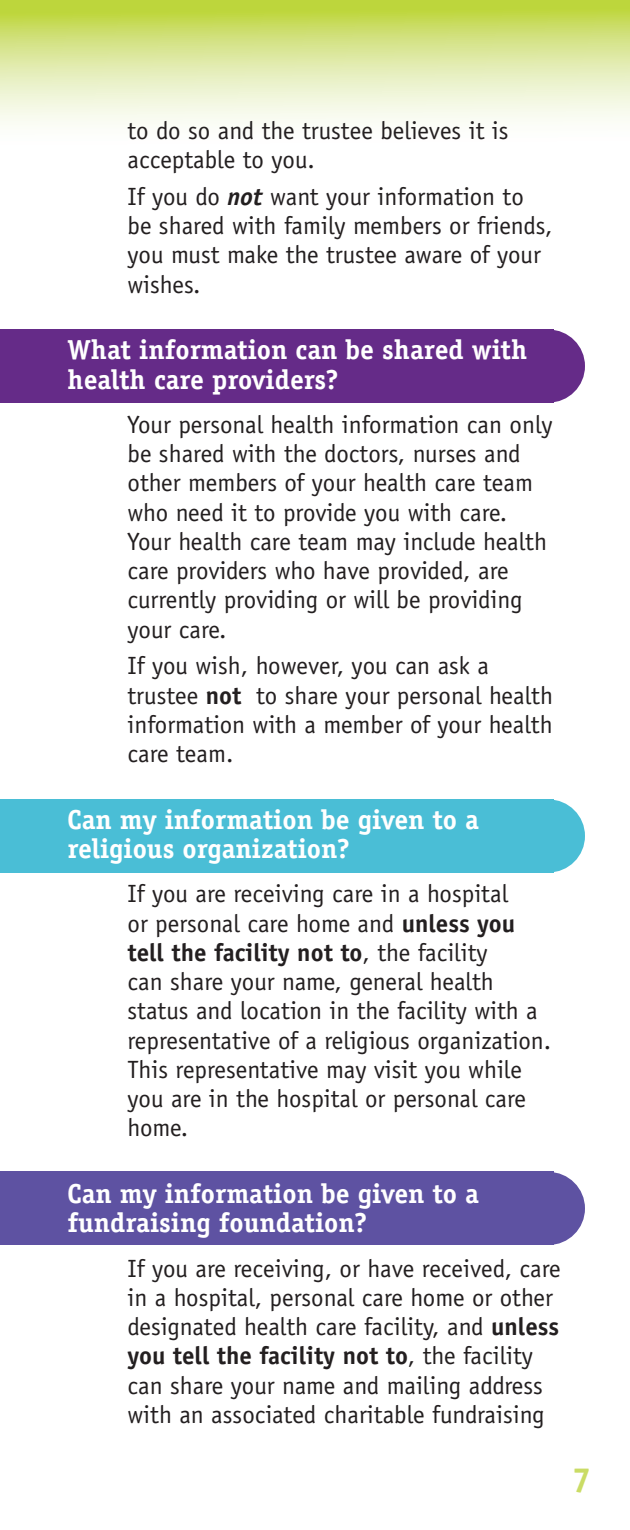
<style>
.page{position:relative;width:630px;height:1530px;background:#fff}
.page>*{position:absolute;margin:0;border:0;box-sizing:border-box;transform-origin:0 0}
.t1{font:700 35px "Officina Sans";color:#cadc65}
.t2{font:700 27.5px/29.2px "Officina Serif";color:#fff}
.text{font:25px/29.2px "Officina Sans";color:#231f20}
.s1{font-weight:700;font-style:italic}
.s2{font-weight:700}
</style>
<div class="page">
<svg style="left:0;top:0;width:630px;height:125px;background:#dde9a2"></svg>
<div style="left:0;top:330px;width:554px;height:73px;background:#652b88"></div>
<div style="left:512px;top:330px;width:73px;height:73px;background:#652b88;border-radius:50%"></div>
<div style="left:0;top:799px;width:554px;height:73px;background:#4abed6"></div>
<div style="left:512px;top:799px;width:73px;height:73px;background:#4abed6;border-radius:50%"></div>
<div style="left:0;top:1172px;width:554px;height:73px;background:#5e52a2"></div>
<div style="left:512px;top:1172px;width:73px;height:73px;background:#5e52a2;border-radius:50%"></div>
<p class="text" style="left:128px;top:116px;width:383px">to do so and the trustee believes it is acceptable to you.</p>
<p class="text" style="left:128px;top:182px;width:427px">If you do <span class="s1">not</span> want your information to be shared with family members or friends, you must make the trustee aware of your wishes.</p>
<p class="t2" style="left:68px;top:335px;width:461px">What information can be shared with health care providers?</p>
<p class="text" style="left:128px;top:410px;width:427px">Your personal health information can only be shared with the doctors, nurses and other members of your health care team who need it to provide you with care.<br>Your health care team may include health care providers who have provided, are currently providing or will be providing your care.</p>
<p class="text" style="left:128px;top:651px;width:427px">If you wish, however, you can ask a trustee <span class="s2">not</span> to share your personal health information with a member of your health care team.</p>
<p class="t2" style="left:68px;top:804px;width:413px">Can my information be given to a religious organization?</p>
<p class="text" style="left:128px;top:879px;width:425px">If you are receiving care in a hospital<br>or personal care home and <span class="s2">unless you tell the facility not to</span>, the facility<br>can share your name, general health status and location in the facility with a representative of a religious organization.<br>This representative may visit you while you are in the hospital or personal care home.</p>
<p class="t2" style="left:68px;top:1179px;width:413px">Can my information be given to a fundraising foundation?</p>
<p class="text" style="left:128px;top:1253px;width:435px">If you are receiving, or have received, care in a hospital, personal care home or other designated health care facility, and <span class="s2">unless you tell the facility not to</span>, the facility can share your name and mailing address with an associated charitable fundraising</p>
<h1 class="t1" style="left:572px;top:1458px;width:21px">7</h1>
</div>
